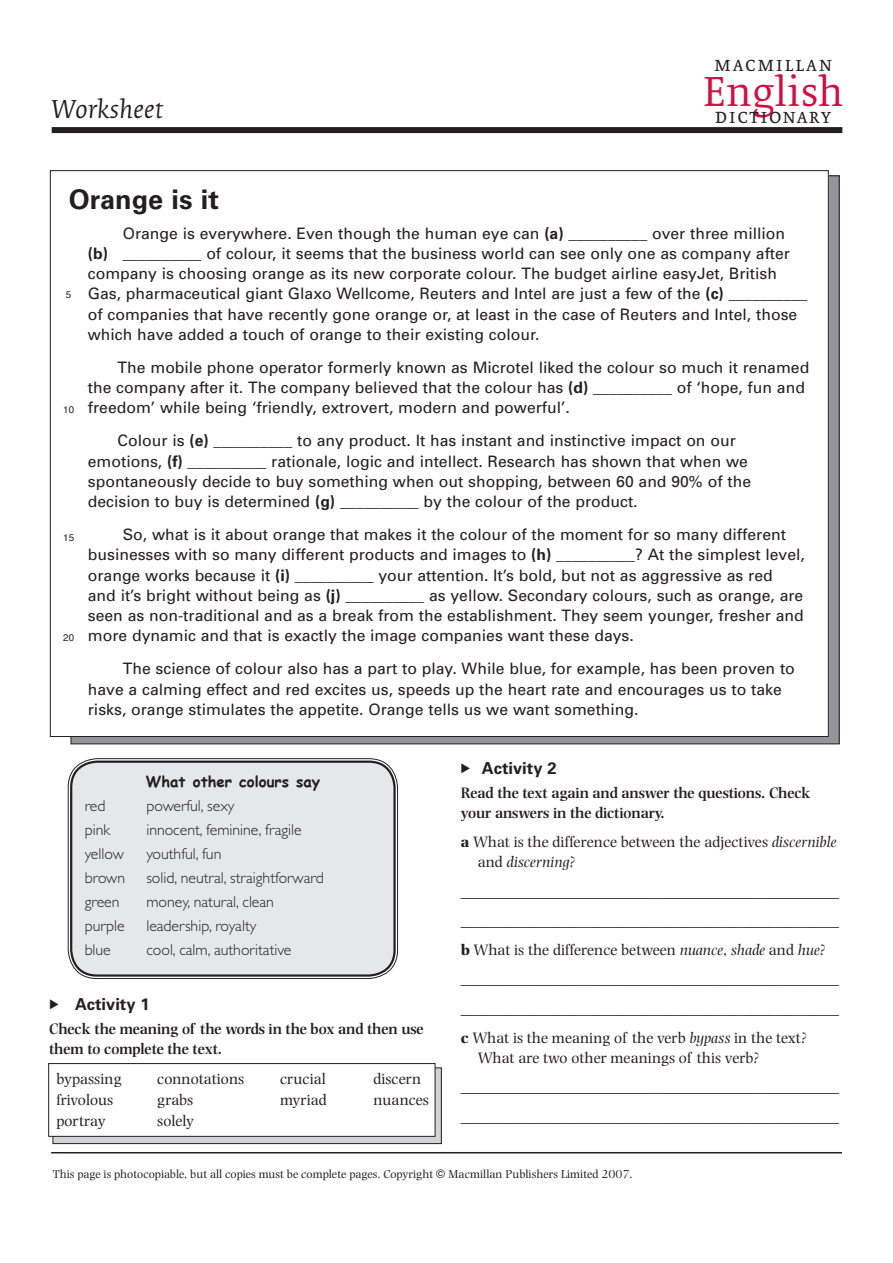
<style>
.page{position:relative;width:893px;height:1263px;background:#fff}
.page>*{position:absolute;margin:0;border:0;box-sizing:border-box;transform-origin:0 0}
.t1{font:43.5px "Collis Roman Txt";color:#ce1041}
.t2{font:700 27px "Univers";color:#231f20}
.t3{font:27px "Collis Italic Txt";color:#231f20}
.t4{font:21.75px "Collis Roman Exp";letter-spacing:.05em;color:#231f20}
.t5{font:700 16.5px "Univers";color:#231f20}
.t6{font:15.75px/20.2px "Univers";color:#231f20}
.t7{font:15.75px/29.2px "Photina";color:#231f20}
.t8{font:300 15.75px "Gill Sans";color:#231f20}
.t9{font:600 15.75px/19.5px "Photina";color:#231f20}
.t10{font:700 15px "Comic Sans MS";color:#231f20}
.t11{font:12px "Photina";color:#231f20}
.t12{font:9.75px "Helvetica";color:#231f20}
.s1{font-weight:700}
.s2{font-style:italic}
.s3{font-family:"Helvetica"}
</style>
<div class="page">
<hr style="left:51px;top:1152px;width:791px;height:1px;background:#231f20">
<div style="left:52px;top:127px;width:790px;height:6px;background:#231f20"></div>
<div style="left:53px;top:1068px;width:388px;height:76px;background:#d1d3d4"></div>
<div style="left:53px;top:1067px;width:388px;height:77px;border:1px solid #231f20"></div>
<div style="left:71px;top:176px;width:768px;height:568px;background:#939598"></div>
<div style="left:50px;top:171px;width:778px;height:566px;background:#fff"></div>
<div style="left:70px;top:761px;width:325px;height:216px;background:#e6e7e8;border-radius:27px"></div>
<div style="left:68px;top:758px;width:330px;height:221px;border:1px solid #231f20;border-radius:29px"></div>
<div style="left:70px;top:761px;width:325px;height:216px;border:2px solid #231f20;border-radius:26px"></div>
<div style="left:49px;top:1064px;width:386px;height:72px;background:#fff"></div>
<div style="left:48px;top:1063px;width:387px;height:74px;border:1px solid #231f20"></div>
<h2 class="t3" style="left:51px;top:98px;width:113px">Worksheet</h2>
<h3 class="t4" style="left:713px;top:51px;width:120px">macmillan</h3>
<h1 class="t1" style="left:703px;top:65px;width:141px">English</h1>
<h3 class="t4" style="left:714px;top:103px;width:118px">dictionary</h3>
<h2 class="t2" style="left:69px;top:190px;width:152px">Orange is it</h2>
<p class="t6" style="left:88px;top:224px;width:721px;text-indent:35px">Orange is everywhere. Even though the human eye can <span class="s1">(a)</span> __________ over three million <span class="s1">(b)</span> __________ of colour, it seems that the business world can see only one as company after company is choosing orange as its new corporate colour. The budget airline easyJet, British Gas, pharmaceutical giant Glaxo Wellcome, Reuters and Intel are just a few of the <span class="s1">(c)</span> __________ of companies that have recently gone orange or, at least in the case of Reuters and Intel, those which have added a touch of orange to their existing colour.</p>
<p class="t6" style="left:88px;top:358px;width:723px;text-indent:30px">The mobile phone operator formerly known as Microtel liked the colour so much it renamed the company after it. The company believed that the colour has <span class="s1">(d)</span> __________ of ‘hope, fun and freedom’ while being ‘friendly, extrovert, modern and powerful’.</p>
<p class="t6" style="left:88px;top:432px;width:664px;text-indent:30px">Colour is <span class="s1">(e)</span> __________ to any product. It has instant and instinctive impact on our emotions, <span class="s1">(f)</span> __________ rationale, logic and intellect. Research has shown that when we spontaneously decide to buy something when out shopping, between 60 and 90% of the decision to buy is determined <span class="s1">(g)</span> __________ by the colour of the product.</p>
<p class="t6" style="left:88px;top:526px;width:718px;text-indent:35px">So, what is it about orange that makes it the colour of the moment for so many different businesses with so many different products and images to <span class="s1">(h)</span> __________? At the simplest level, orange works because it <span class="s1">(i)</span> __________ your attention. It’s bold, but not as aggressive as red<br>and it’s bright without being as <span class="s1">(j)</span> __________ as yellow. Secondary colours, such as orange, are seen as non-traditional and as a break from the establishment. They seem younger, fresher and more dynamic and that is exactly the image companies want these days.</p>
<p class="t6" style="left:88px;top:660px;width:708px;text-indent:35px">The science of colour also has a part to play. While blue, for example, has been proven to have a calming effect and red excites us, speeds up the heart rate and encourages us to take risks, orange stimulates the appetite. Orange tells us we want something.</p>
<p class="t12" style="left:66px;top:291px;width:7px">5</p>
<p class="t12" style="left:63px;top:405px;width:12px">10</p>
<p class="t12" style="left:63px;top:533px;width:12px">15</p>
<p class="t12" style="left:63px;top:633px;width:12px">20</p>
<p class="t10" style="left:146px;top:771px;width:176px">What other colours say</p>
<p class="t8" style="left:85px;top:800px;width:22px">red</p>
<p class="t8" style="left:146px;top:800px;width:90px">powerful, sexy</p>
<p class="t8" style="left:85px;top:824px;width:27px">pink</p>
<p class="t8" style="left:146px;top:824px;width:157px">innocent, feminine, fragile</p>
<p class="t8" style="left:85px;top:848px;width:41px">yellow</p>
<p class="t8" style="left:146px;top:848px;width:77px">youthful, fun</p>
<p class="t8" style="left:85px;top:872px;width:42px">brown</p>
<p class="t8" style="left:146px;top:872px;width:179px">solid, neutral, straightforward</p>
<p class="t8" style="left:85px;top:896px;width:36px">green</p>
<p class="t8" style="left:146px;top:896px;width:129px">money, natural, clean</p>
<p class="t8" style="left:85px;top:920px;width:41px">purple</p>
<p class="t8" style="left:146px;top:920px;width:111px">leadership, royalty</p>
<p class="t8" style="left:85px;top:944px;width:28px">blue</p>
<p class="t8" style="left:146px;top:944px;width:146px">cool, calm, authoritative</p>
<p class="t5" style="left:75px;top:999px;width:76px">Activity 1</p>
<p class="t9" style="left:49px;top:1021px;width:376px">Check the meaning of the words in the box and then use them to complete the text.</p>
<p class="t7" style="left:57px;top:1065px;width:67px">bypassing</p>
<p class="t7" style="left:157px;top:1065px;width:88px">connotations</p>
<p class="t7" style="left:280px;top:1065px;width:47px">crucial</p>
<p class="t7" style="left:373px;top:1065px;width:49px">discern</p>
<p class="t7" style="left:57px;top:1086px;width:58px">frivolous</p>
<p class="t7" style="left:157px;top:1086px;width:37px">grabs</p>
<p class="t7" style="left:280px;top:1086px;width:48px">myriad</p>
<p class="t7" style="left:373px;top:1086px;width:57px">nuances</p>
<p class="t7" style="left:57px;top:1107px;width:51px">portray</p>
<p class="t7" style="left:157px;top:1107px;width:38px">solely</p>
<p class="t5" style="left:482px;top:762px;width:76px">Activity 2</p>
<p class="t9" style="left:460px;top:785px;width:351px">Read the text again and answer the questions. Check your answers in the dictionary.</p>
<p class="t7" style="left:477px;top:833px;width:360px;line-height:20.2px;text-indent:-17px"><span class="s1">a</span> What is the difference between the adjectives <span class="s2">discernible </span>and <span class="s2">discerning</span>?</p>
<p class="t7" style="left:460px;top:878px;width:380px">________________________________________________ ________________________________________________ <span class="s1">b</span> What is the difference between <span class="s2">nuance</span>, <span class="s2">shade</span> and <span class="s2">hue</span>? ________________________________________________ ________________________________________________ <span class="s1">c</span> What is the meaning of the verb <span class="s2">bypass</span> in the text?</p>
<p class="t7" style="left:460px;top:1044px;width:379px;text-indent:17px">What are two other meanings of this verb? ________________________________________________ ________________________________________________</p>
<p class="t11" style="left:53px;top:1169px;width:581px">This page is photocopiable, but all copies must be complete pages. Copyright <span class="s3">©</span> Macmillan Publishers Limited 2007.</p>
</div>
